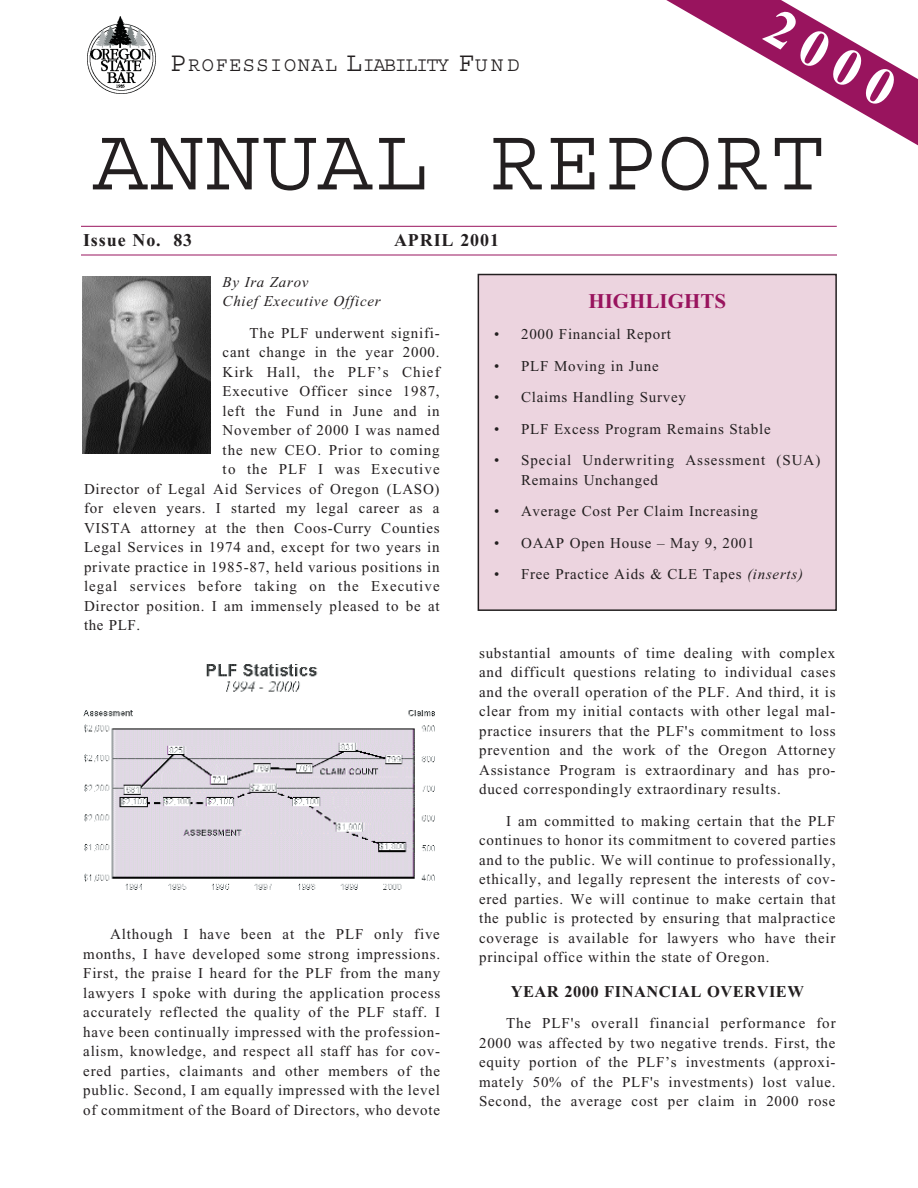
<style>
.page{position:relative;width:918px;height:1188px;background:#fff}
.page>*{position:absolute;margin:0;border:0;box-sizing:border-box;transform-origin:0 0}
.t1{font:90px "Courier";letter-spacing:.025em;color:#231f20}
.t2{font:700 54px "Times New Roman";color:#fff}
.t3{font:700 21px "Times New Roman";color:#99145e}
.t4{font:20.25px "Courier";letter-spacing:.075em;color:#231f20}
.t5{font:700 18px "Times New Roman";letter-spacing:.05em;color:#231f20}
.t6{font:700 16.5px "Times New Roman";letter-spacing:.03em;color:#231f20}
.t7{font:15px/19.5px "Times New Roman";letter-spacing:.05em;color:#231f20;text-align:justify}
.t8{font:15px "Times New Roman";letter-spacing:.07em;color:#231f20}
.t9{font:italic 15px/19.5px "Times New Roman";letter-spacing:.05em;color:#231f20}
.s1{font-size:27px}
.s2{font-style:italic}
</style>
<div class="page">
<hr style="left:81px;top:255px;width:756px;height:1px;background:#99145e">
<hr style="left:81px;top:226px;width:756px;height:1px;background:#99145e">
<img style="left:83px;top:664px;width:352px;height:226px">
<svg style="left:666px;top:0;width:252px;height:146px"></svg>
<div style="left:478px;top:275px;width:358px;height:335px;background:#ecd4df"></div>
<div style="left:478px;top:274px;width:359px;height:337px;border:2px solid #231f20"></div>
<img style="left:87px;top:17px;width:68px;height:77px">
<img style="left:82px;top:277px;width:129px;height:177px">
<h3 class="t4" style="left:170px;top:59px;width:351px"><span class="s1">P</span>ROFESSIONAL <span class="s1">L</span>IABILITY <span class="s1">F</span>UND</h3>
<h2 class="t2" style="left:780px;top:6px;width:142px;rotate:30deg">2000</h2>
<h1 class="t1" style="left:93px;top:133px;width:733px">ANNUAL REPORT</h1>
<p class="t5" style="left:83px;top:234px;width:111px">Issue No. 83</p>
<p class="t5" style="left:394px;top:234px;width:107px">APRIL 2001</p>
<p class="t9" style="left:223px;top:274px;width:160px">By Ira Zarov<br>Chief Executive Officer</p>
<p class="t7" style="left:250px;top:325px;width:192px">The PLF underwent signifi-</p>
<p class="t7" style="left:223px;top:344px;width:218px">cant change in the year 2000.</p>
<p class="t8" style="left:223px;top:367px;width:219px">Kirk Hall, the PLF’s Chief</p>
<p class="t7" style="left:223px;top:383px;width:219px">Executive Officer since 1987,</p>
<p class="t7" style="left:223px;top:403px;width:219px">left the Fund in June and in</p>
<p class="t7" style="left:223px;top:422px;width:219px">November of 2000 I was named</p>
<p class="t7" style="left:223px;top:442px;width:219px">the new CEO. Prior to coming</p>
<p class="t8" style="left:223px;top:464px;width:219px">to the PLF I was Executive</p>
<p class="t7" style="left:84px;top:481px;width:357px">Director of Legal Aid Services of Oregon (LASO)</p>
<p class="t7" style="left:84px;top:500px;width:357px">for eleven years. I started my legal career as a</p>
<p class="t7" style="left:84px;top:520px;width:357px">VISTA attorney at the then Coos-Curry Counties</p>
<p class="t7" style="left:84px;top:539px;width:357px">Legal Services in 1974 and, except for two years in</p>
<p class="t7" style="left:84px;top:559px;width:357px">private practice in 1985-87, held various positions in</p>
<p class="t8" style="left:84px;top:581px;width:357px">legal services before taking on the Executive</p>
<p class="t7" style="left:84px;top:598px;width:357px">Director position. I am immensely pleased to be at</p>
<p class="t7" style="left:84px;top:617px;width:58px">the PLF.</p>
<p class="t7" style="left:83px;top:926px;width:358px;text-indent:27px">Although I have been at the PLF only five months, I have developed some strong impressions.<br>First, the praise I heard for the PLF from the many lawyers I spoke with during the application process accurately reflected the quality of the PLF staff. I have been continually impressed with the profession&shy;alism, knowledge, and respect all staff has for cov&shy;ered parties, claimants and other members of the public. Second, I am equally impressed with the level of commitment of the Board of Directors, who devote</p>
<h3 class="t3" style="left:588px;top:293px;width:139px">HIGHLIGHTS</h3>
<p class="t7" style="left:494px;top:326px;width:178px">• 2000 Financial Report</p>
<p class="t7" style="left:494px;top:357px;width:166px">• PLF Moving in June</p>
<p class="t7" style="left:494px;top:389px;width:193px">• Claims Handling Survey</p>
<p class="t7" style="left:494px;top:420px;width:278px">• PLF Excess Program Remains Stable</p>
<p class="t7" style="left:521px;top:452px;width:301px;text-indent:-27px">• Special Underwriting Assessment (SUA)<br>Remains Unchanged</p>
<p class="t7" style="left:494px;top:503px;width:265px">• Average Cost Per Claim Increasing</p>
<p class="t7" style="left:494px;top:534px;width:262px">• OAAP Open House – May 9, 2001</p>
<p class="t7" style="left:494px;top:566px;width:311px">• Free Practice Aids &amp; CLE Tapes <span class="s2">(inserts)</span></p>
<p class="t7" style="left:479px;top:644px;width:358px">substantial amounts of time dealing with complex and difficult questions relating to individual cases and the overall operation of the PLF. And third, it is clear from my initial contacts with other legal mal&shy;practice insurers that the PLF's commitment to loss prevention and the work of the Oregon Attorney Assistance Program is extraordinary and has pro&shy;duced correspondingly extraordinary results.</p>
<p class="t7" style="left:479px;top:812px;width:358px;text-indent:27px">I am committed to making certain that the PLF continues to honor its commitment to covered parties and to the public. We will continue to professionally, ethically, and legally represent the interests of cov&shy;ered parties. We will continue to make certain that the public is protected by ensuring that malpractice coverage is available for lawyers who have their principal office within the state of Oregon.</p>
<p class="t6" style="left:511px;top:985px;width:295px">YEAR 2000 FINANCIAL OVERVIEW</p>
<p class="t7" style="left:479px;top:1015px;width:358px;text-indent:27px">The PLF's overall financial performance for 2000 was affected by two negative trends. First, the equity portion of the PLF’s investments (approxi&shy;mately 50% of the PLF's investments) lost value.<br>Second, the average cost per claim in 2000 rose</p>
</div>
